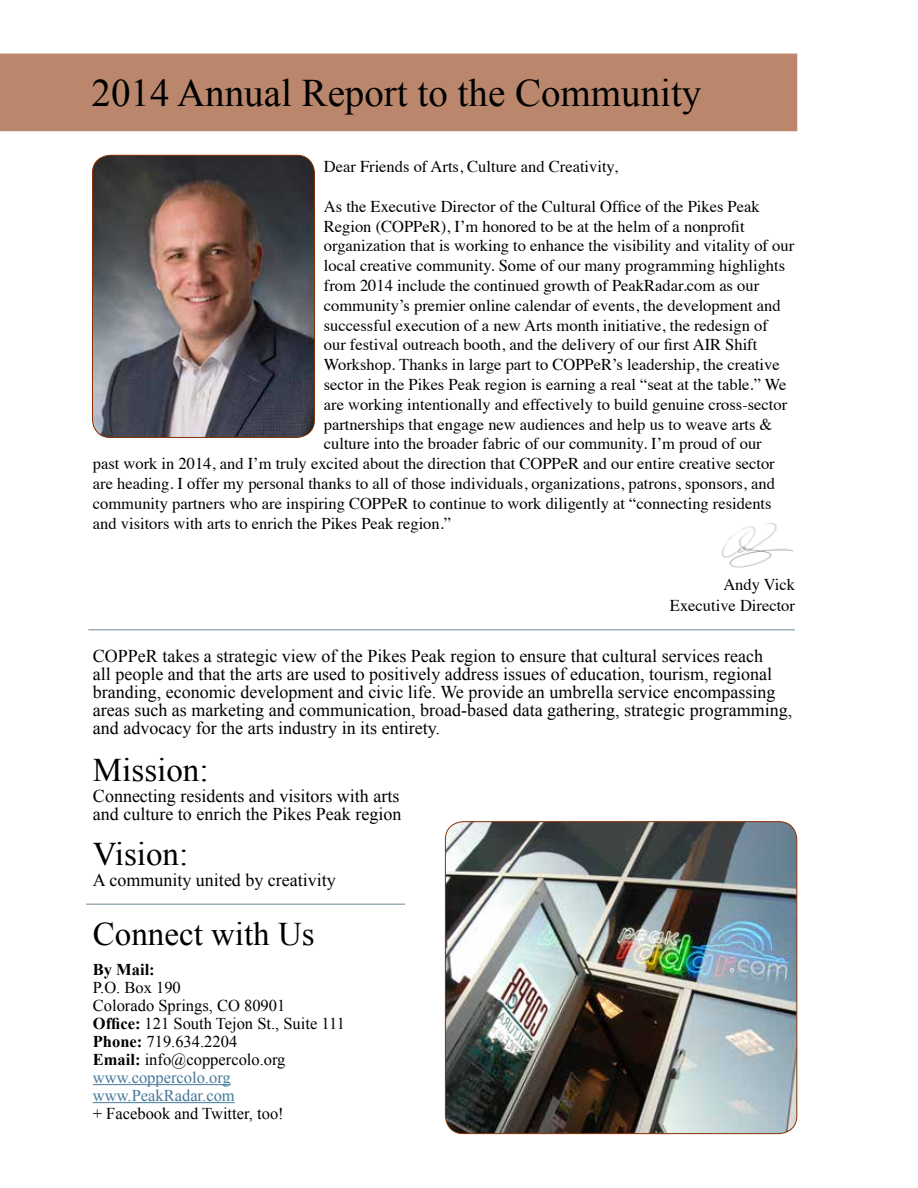
<style>
.page{position:relative;width:918px;height:1188px;background:#fff}
.page>*{position:absolute;margin:0;border:0;box-sizing:border-box;transform-origin:0 0}
.t1{font:39px "Times New Roman";color:#000}
.t2{font:33px "Times New Roman";color:#000}
.t3{font:18px/18px "Times New Roman";color:#000}
.t4{font:16.5px/21.6px "Times";color:#000;text-align:right}
.t5{font:16.5px/18px "Times New Roman";color:#000}
.t6{font:700 16.5px "Times New Roman";color:#000}
.s1{font-weight:700}
.s2{color:#46799a}
</style>
<div class="page">
<img style="left:721px;top:523px;width:73px;height:45px">
<div style="left:0;top:54px;width:797px;height:77px;background:#ba876c"></div>
<hr style="left:93px;top:1084px;width:138px;height:1px;background:#46799a">
<hr style="left:93px;top:1102px;width:142px;height:1px;background:#46799a">
<img style="left:445px;top:822px;width:352px;height:312px">
<div style="left:445px;top:821px;width:352px;height:313px;border:1px solid #893001;border-radius:18px"></div>
<hr style="left:88px;top:629px;width:707px;height:1px;background:#6c8896">
<hr style="left:86px;top:904px;width:319px;height:1px;background:#6c8896">
<img style="left:92px;top:155px;width:223px;height:282px">
<div style="left:92px;top:155px;width:223px;height:283px;border:1px solid #893001;border-radius:18px"></div>
<h1 class="t1" style="left:92px;top:67px;width:611px">2014 Annual Report to the Community</h1>
<p class="t4" style="left:324px;top:154px;width:296px">Dear Friends of Arts, Culture and Creativity,</p>
<p class="t4" style="left:324px;top:194px;width:437px">As the Executive Director of the Cultural Office of the Pikes Peak</p>
<p class="t4" style="left:324px;top:214px;width:422px">Region (COPPeR), I’m honored to be at the helm of a nonprofit</p>
<p class="t4" style="left:324px;top:234px;width:472px">organization that is working to enhance the visibility and vitality of our</p>
<p class="t4" style="left:324px;top:253px;width:463px">local creative community. Some of our many programming highlights</p>
<p class="t4" style="left:324px;top:273px;width:437px">from 2014 include the continued growth of PeakRadar.com as our</p>
<p class="t4" style="left:324px;top:293px;width:458px">community’s premier online calendar of events, the development and</p>
<p class="t4" style="left:324px;top:313px;width:446px">successful execution of a new Arts month initiative, the redesign of</p>
<p class="t4" style="left:324px;top:333px;width:435px">our festival outreach booth, and the delivery of our first AIR Shift</p>
<p class="t4" style="left:324px;top:352px;width:457px">Workshop. Thanks in large part to COPPeR’s leadership, the creative</p>
<p class="t4" style="left:324px;top:372px;width:464px">sector in the Pikes Peak region is earning a real “seat at the table.” We</p>
<p class="t4" style="left:324px;top:392px;width:465px">are working intentionally and effectively to build genuine cross-sector</p>
<p class="t4" style="left:324px;top:412px;width:450px">partnerships that engage new audiences and help us to weave arts &amp;</p>
<p class="t4" style="left:324px;top:432px;width:439px">culture into the broader fabric of our community. I’m proud of our</p>
<p class="t4" style="left:93px;top:451px;width:683px">past work in 2014, and I’m truly excited about the direction that COPPeR and our entire creative sector</p>
<p class="t4" style="left:93px;top:471px;width:684px">are heading. I offer my personal thanks to all of those individuals, organizations, patrons, sponsors, and</p>
<p class="t4" style="left:93px;top:491px;width:680px">community partners who are inspiring COPPeR to continue to work diligently at “connecting residents</p>
<p class="t4" style="left:93px;top:511px;width:360px">and visitors with arts to enrich the Pikes Peak region.”</p>
<p class="t4" style="left:670px;top:572px;width:127px">Andy Vick<br>Executive Director</p>
<p class="t3" style="left:93px;top:647px;width:701px">COPPeR takes a strategic view of the Pikes Peak region to ensure that cultural services reach<br>all people and that the arts are used to positively address issues of education, tourism, regional branding, economic development and civic life. We provide an umbrella service encompassing areas such as marketing and communication, broad-based data gathering, strategic programming, and advocacy for the arts industry in its entirety.</p>
<h2 class="t2" style="left:93px;top:747px;width:117px">Mission:</h2>
<p class="t3" style="left:93px;top:786px;width:310px">Connecting residents and visitors with arts and culture to enrich the Pikes Peak region</p>
<h2 class="t2" style="left:93px;top:831px;width:97px">Vision:</h2>
<p class="t3" style="left:93px;top:871px;width:244px">A community united by creativity</p>
<h2 class="t2" style="left:93px;top:912px;width:223px">Connect with Us</h2>
<p class="t6" style="left:93px;top:958px;width:63px">By Mail:</p>
<p class="t5" style="left:93px;top:978px;width:254px">P.O. Box 190<br>Colorado Springs, CO 80901<br><span class="s1">Office:</span> 121 South Tejon St., Suite 111<br><span class="s1">Phone:</span> 719.634.2204<br><span class="s1">Email:</span> info@coppercolo.org <span class="s2">www.coppercolo.org www.PeakRadar.com</span></p>
<p class="t5" style="left:93px;top:1104px;width:192px">+ Facebook and Twitter, too!</p>
</div>
